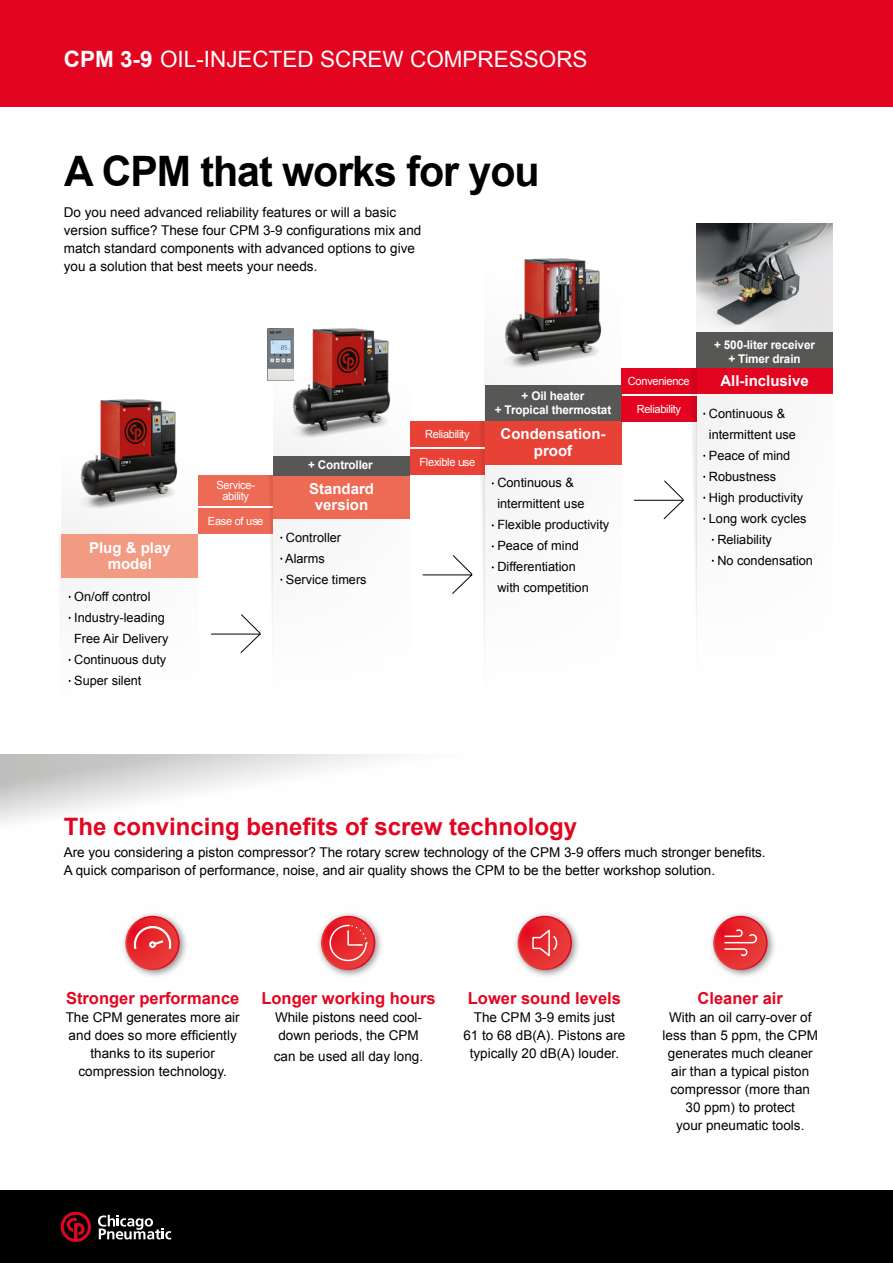
<style>
.page{position:relative;width:893px;height:1263px;background:#fff}
.page>*{position:absolute;margin:0;border:0;box-sizing:border-box;transform-origin:0 0}
.Headline{font:700 42px "Arial";letter-spacing:-.025em;color:#000}
.Headline-2{font:700 24px "Arial";color:#e30520}
.t1{font:22.5px "Arial";color:#fff}
.Body_Text{font:700 16.5px "Arial";color:#e30520}
.Headline-3{font:700 15px/16.5px "Arial";color:#fff;text-align:center}
.Body_Text-2{font:13.5px/18px "Arial";color:#000}
.Body_Text-3{font:12.75px/21px "Arial";color:#000}
.Body_Text-4{font:700 12px/13.5px "Arial";letter-spacing:-.01em;color:#fff;text-align:center}
.Headline-4{font:11.25px/10.5px "Arial";letter-spacing:-.025em;color:#fff;text-align:center}
.s1{font-weight:700}
</style>
<div class="page">
<div style="left:0;top:1191px;width:893px;height:72px;background:#000"></div>
<svg style="left:98px;top:1215px;width:73px;height:24px"></svg>
<svg style="left:61px;top:1212px;width:30px;height:30px"></svg>
<div style="left:61px;top:447px;width:137px;height:87px;background:#f9f9f9"></div>
<div style="left:61px;top:534px;width:137px;height:167px;background:#fbfbfb"></div>
<div style="left:61px;top:534px;width:137px;height:44px;background:#f39a83"></div>
<img style="left:81px;top:399px;width:97px;height:110px">
<div style="left:485px;top:263px;width:136px;height:158px;background:#fbfbfb"></div>
<div style="left:198px;top:508px;width:75px;height:26px;background:#ed6a55"></div>
<div style="left:273px;top:486px;width:137px;height:210px;background:#fbfbfb"></div>
<div style="left:273px;top:370px;width:137px;height:86px;background:#f9f9f9"></div>
<div style="left:485px;top:447px;width:136px;height:251px;background:#fbfbfb"></div>
<div style="left:410px;top:421px;width:75px;height:26px;background:#e84237"></div>
<div style="left:410px;top:449px;width:75px;height:26px;background:#e84237"></div>
<svg style="left:480px;top:421px;width:5px;height:227px"></svg>
<div style="left:198px;top:475px;width:75px;height:30px;background:#ed6a55"></div>
<div style="left:273px;top:475px;width:137px;height:44px;background:#ed6a55"></div>
<div style="left:273px;top:456px;width:137px;height:19px;background:#575756"></div>
<div style="left:485px;top:421px;width:136px;height:44px;background:#e84237"></div>
<img style="left:288px;top:328px;width:103px;height:110px">
<img style="left:505px;top:258px;width:97px;height:110px">
<div style="left:485px;top:386px;width:136px;height:35px;background:#575756"></div>
<div style="left:696px;top:368px;width:137px;height:25px;background:#e30520"></div>
<div style="left:696px;top:393px;width:137px;height:290px;background:#fafafa"></div>
<div style="left:621px;top:368px;width:75px;height:25px;background:#e30520"></div>
<div style="left:621px;top:396px;width:75px;height:25px;background:#e30520"></div>
<svg style="left:673px;top:368px;width:23px;height:194px"></svg>
<img style="left:696px;top:224px;width:137px;height:109px">
<div style="left:696px;top:333px;width:137px;height:35px;background:#575756"></div>
<img style="left:267px;top:329px;width:26px;height:51px">
<svg style="left:211px;top:614px;width:42px;height:39px"></svg>
<svg style="left:422px;top:555px;width:51px;height:39px"></svg>
<svg style="left:634px;top:480px;width:50px;height:40px"></svg>
<svg style="left:253px;top:475px;width:20px;height:167px"></svg>
<div style="left:121px;top:911px;width:68px;height:68px;background:#000;opacity:.45"></div>
<svg style="left:125px;top:916px;width:55px;height:54px"></svg>
<svg style="left:127px;top:917px;width:51px;height:51px"></svg>
<div style="left:316px;top:911px;width:69px;height:68px;background:#000;opacity:.45"></div>
<svg style="left:321px;top:916px;width:54px;height:54px"></svg>
<svg style="left:323px;top:917px;width:51px;height:51px"></svg>
<div style="left:513px;top:911px;width:68px;height:68px;background:#000;opacity:.45"></div>
<svg style="left:518px;top:916px;width:54px;height:54px"></svg>
<svg style="left:519px;top:917px;width:51px;height:51px"></svg>
<div style="left:708px;top:911px;width:69px;height:68px;background:#000;opacity:.45"></div>
<svg style="left:713px;top:916px;width:55px;height:54px"></svg>
<svg style="left:715px;top:917px;width:51px;height:51px"></svg>
<svg style="left:531px;top:928px;width:26px;height:31px"></svg>
<svg style="left:723px;top:930px;width:36px;height:26px"></svg>
<svg style="left:329px;top:924px;width:39px;height:38px"></svg>
<svg style="left:134px;top:926px;width:37px;height:23px"></svg>
<div style="left:0;top:0;width:893px;height:107px;background:#e30520"></div>
<h3 class="t1" style="left:64px;top:45px;width:525px"><span class="s1">CPM 3-9</span> OIL-INJECTED SCREW COMPRESSORS</h3>
<p class="Headline" style="left:64px;top:144px;width:477px">A CPM that works for you</p>
<p class="Body_Text-2" style="left:64px;top:204px;width:359px">Do you need advanced reliability features or will a basic version suffice? These four CPM 3-9 configurations mix and match standard components with advanced options to give you a solution that best meets your needs.</p>
<p class="Headline-3" style="left:89px;top:540px;width:83px">Plug &amp; play model</p>
<p class="Body_Text-3" style="left:74px;top:586px;width:78px">On/off control</p>
<p class="Body_Text-3" style="left:74px;top:607px;width:96px">Industry-leading<br>Free Air Delivery</p>
<p class="Body_Text-3" style="left:74px;top:649px;width:94px">Continuous duty</p>
<p class="Body_Text-3" style="left:74px;top:670px;width:69px">Super silent</p>
<p class="Body_Text-4" style="left:308px;top:459px;width:66px">+ Controller</p>
<p class="Headline-4" style="left:216px;top:480px;width:40px">Service&shy;ability</p>
<p class="Headline-3" style="left:309px;top:481px;width:67px">Standard version</p>
<p class="Body_Text-3" style="left:286px;top:527px;width:57px">Controller</p>
<p class="Body_Text-3" style="left:285px;top:548px;width:41px">Alarms</p>
<p class="Body_Text-3" style="left:286px;top:569px;width:82px">Service timers</p>
<p class="Headline-4" style="left:208px;top:516px;width:57px">Ease of use</p>
<p class="Headline-4" style="left:425px;top:429px;width:46px">Reliability</p>
<p class="Headline-4" style="left:419px;top:457px;width:57px">Flexible use</p>
<p class="Body_Text-4" style="left:495px;top:390px;width:118px">+ Oil heater<br>+ Tropical thermostat</p>
<p class="Headline-3" style="left:500px;top:426px;width:106px">Condensation&shy;proof</p>
<p class="Body_Text-3" style="left:497px;top:473px;width:89px">Continuous &amp; intermittent use</p>
<p class="Body_Text-3" style="left:497px;top:515px;width:113px">Flexible productivity</p>
<p class="Body_Text-3" style="left:497px;top:536px;width:83px">Peace of mind</p>
<p class="Body_Text-3" style="left:497px;top:557px;width:93px">Differentiation with competition</p>
<p class="Headline-4" style="left:628px;top:376px;width:63px">Convenience</p>
<p class="Headline-4" style="left:637px;top:404px;width:46px">Reliability</p>
<p class="Body_Text-4" style="left:714px;top:339px;width:102px">+ 500-liter receiver + Timer drain</p>
<p class="Headline-3" style="left:720px;top:373px;width:90px">All-inclusive</p>
<p class="Body_Text-3" style="left:709px;top:403px;width:89px">Continuous &amp; intermittent use</p>
<p class="Body_Text-3" style="left:709px;top:445px;width:83px">Peace of mind</p>
<p class="Body_Text-3" style="left:709px;top:466px;width:69px">Robustness</p>
<p class="Body_Text-3" style="left:709px;top:487px;width:96px">High productivity</p>
<p class="Body_Text-3" style="left:709px;top:508px;width:99px">Long work cycles</p>
<p class="Body_Text-3" style="left:717px;top:529px;width:56px">Reliability</p>
<p class="Body_Text-3" style="left:717px;top:550px;width:97px">No condensation</p>
<p class="Headline-2" style="left:64px;top:811px;width:515px">The convincing benefits of screw technology</p>
<p class="Body_Text-2" style="left:64px;top:843px;width:703px">Are you considering a piston compressor? The rotary screw technology of the CPM 3-9 offers much stronger benefits.<br>A quick comparison of performance, noise, and air quality shows the CPM to be the better workshop solution.</p>
<p class="Body_Text" style="left:66px;top:987px;width:175px">Stronger performance</p>
<p class="Body_Text-2" style="left:66px;top:1008px;width:176px;text-align:center">The CPM generates more air and does so more efficiently thanks to its superior compression technology.</p>
<p class="Body_Text" style="left:261px;top:987px;width:176px">Longer working hours</p>
<p class="Body_Text-2" style="left:275px;top:1008px;width:149px">While pistons need cool&shy;down periods, the CPM</p>
<p class="Body_Text-2" style="left:274px;top:1047px;width:151px">can be used all day long.</p>
<p class="Body_Text" style="left:468px;top:987px;width:155px">Lower sound levels</p>
<p class="Body_Text-2" style="left:463px;top:1008px;width:164px;text-align:center">The CPM 3-9 emits just<br>61 to 68 dB(A). Pistons are typically 20 dB(A) louder.</p>
<p class="Body_Text" style="left:698px;top:987px;width:87px">Cleaner air</p>
<p class="Body_Text-2" style="left:663px;top:1008px;width:157px;text-align:center">With an oil carry-over of less than 5 ppm, the CPM generates much cleaner air than a typical piston compressor (more than<br>30 ppm) to protect<br>your pneumatic tools.</p>
</div>
